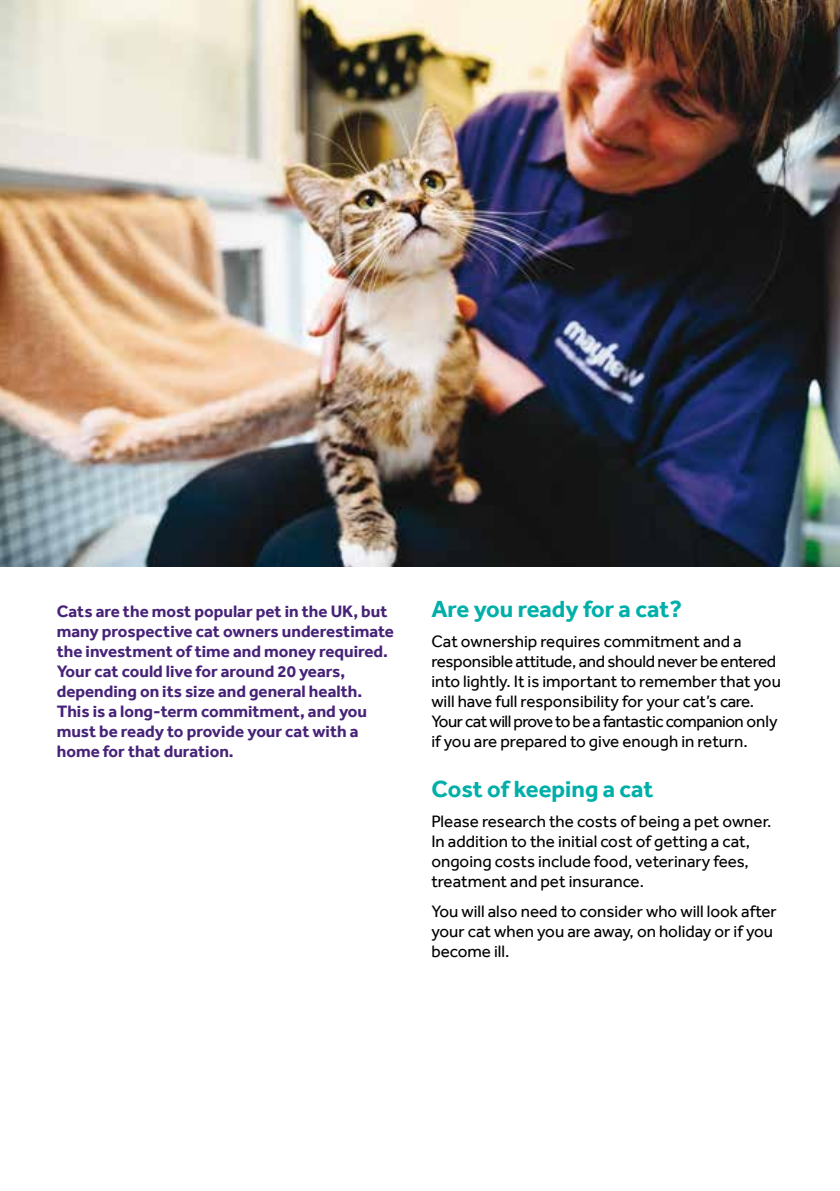
<style>
.page{position:relative;width:840px;height:1191px;background:#fff}
.page>*{position:absolute;margin:0;border:0;box-sizing:border-box;transform-origin:0 0}
.t1{font:700 24px "Effra";color:#00afa9}
.t2{font:17px/20px "Effra";color:#000}
.t3{font:700 17px/20px "Effra";color:#472378}
</style>
<div class="page">
<img style="left:0;top:0;width:839px;height:567px">
<p class="t3" style="left:57px;top:601px;width:338px">Cats are the most popular pet in the UK, but many prospective cat owners underestimate the investment of time and money required.<br>Your cat could live for around 20 years, depending on its size and general health.<br>This is a long-term commitment, and you must be ready to provide your cat with a home for that duration.</p>
<h1 class="t1" style="left:431px;top:594px;width:252px">Are you ready for a cat?</h1>
<p class="t2" style="left:431px;top:631px;width:351px">Cat ownership requires commitment and a responsible attitude, and should never be entered into lightly. It is important to remember that you will have full responsibility for your cat’s care.<br>Your cat will prove to be a fantastic companion only if you are prepared to give enough in return.</p>
<h1 class="t1" style="left:431px;top:774px;width:224px">Cost of keeping a cat</h1>
<p class="t2" style="left:431px;top:811px;width:341px">Please research the costs of being a pet owner.<br>In addition to the initial cost of getting a cat, ongoing costs include food, veterinary fees, treatment and pet insurance.</p>
<p class="t2" style="left:431px;top:901px;width:346px">You will also need to consider who will look after your cat when you are away, on holiday or if you become ill.</p>
</div>
